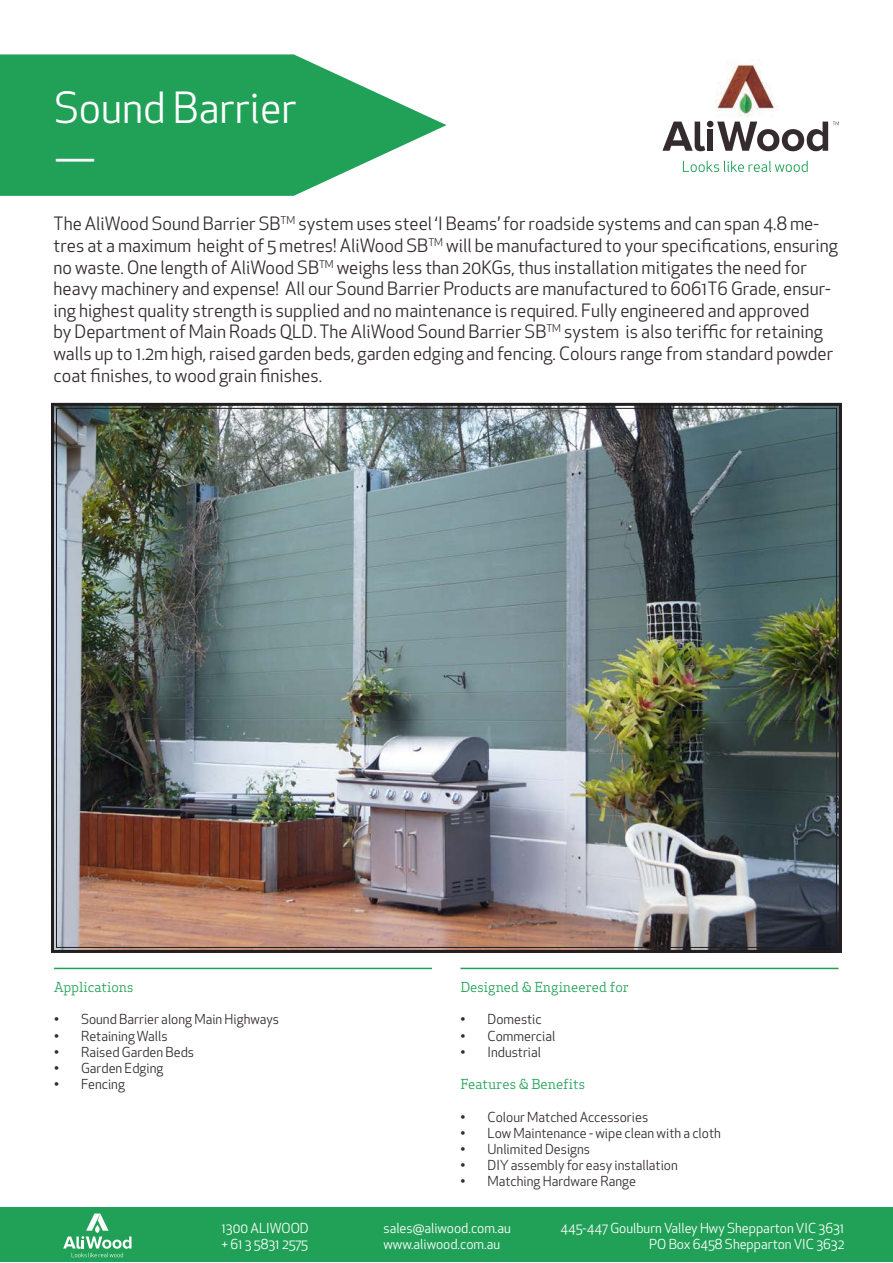
<style>
.page{position:relative;width:893px;height:1263px;background:#fff}
.page>*{position:absolute;margin:0;border:0;box-sizing:border-box;transform-origin:0 0}
.t1{font:42px/50.4px "Apex New";color:#fff}
.t2{font:18px/21.6px "Apex New";color:#332b2d}
.t3{font:13.5px "Apex New";color:#332b2d}
.t4{font:13.5px "Apex New";color:#fff}
.t5{font:13.5px "Apex Serif";color:#21a157}
</style>
<div class="page">
<svg style="left:683px;top:161px;width:125px;height:11px"></svg>
<img style="left:715px;top:59px;width:60px;height:58px">
<svg style="left:662px;top:121px;width:177px;height:30px"></svg>
<svg style="left:0;top:54px;width:447px;height:142px"></svg>
<img style="left:51px;top:402px;width:791px;height:551px">
<hr style="left:54px;top:968px;width:378px;height:1px;background:#21a157">
<hr style="left:460px;top:968px;width:378px;height:1px;background:#21a157">
<div style="left:0;top:1207px;width:893px;height:55px;background:#21a157"></div>
<svg style="left:63px;top:1213px;width:69px;height:44px"></svg>
<h1 class="t1" style="left:54px;top:83px;width:244px">Sound Barrier —</h1>
<p class="t2" style="left:54px;top:213px;width:786px">The AliWood Sound Barrier SB<sup>TM</sup> system uses steel ‘I Beams’ for roadside systems and can span 4.8 me&shy;tres at a maximum height of 5 metres! AliWood SB<sup>TM</sup> will be manufactured to your specifications, ensuring no waste. One length of AliWood SB<sup>TM</sup> weighs less than 20KGs, thus installation mitigates the need for heavy machinery and expense! All our Sound Barrier Products are manufactured to 6061T6 Grade, ensur&shy;ing highest quality strength is supplied and no maintenance is required. Fully engineered and approved<br>by Department of Main Roads QLD. The AliWood Sound Barrier SB<sup>TM</sup> system is also teriffic for retaining walls up to 1.2m high, raised garden beds, garden edging and fencing. Colours range from standard powder coat finishes, to wood grain finishes.</p>
<p class="t5" style="left:54px;top:978px;width:81px">Applications</p>
<p class="t3" style="left:54px;top:1011px;width:227px">• Sound Barrier along Main Highways</p>
<p class="t3" style="left:54px;top:1027px;width:115px">• Retaining Walls</p>
<p class="t3" style="left:54px;top:1043px;width:142px">• Raised Garden Beds</p>
<p class="t3" style="left:54px;top:1060px;width:111px">• Garden Edging</p>
<p class="t3" style="left:54px;top:1076px;width:72px">• Fencing</p>
<p class="t5" style="left:460px;top:978px;width:170px">Designed &amp; Engineered for</p>
<p class="t3" style="left:460px;top:1011px;width:83px">• Domestic</p>
<p class="t3" style="left:460px;top:1027px;width:96px">• Commercial</p>
<p class="t3" style="left:460px;top:1043px;width:82px">• Industrial</p>
<p class="t5" style="left:460px;top:1076px;width:126px">Features &amp; Benefits</p>
<p class="t3" style="left:460px;top:1108px;width:189px">• Colour Matched Accessories</p>
<p class="t3" style="left:460px;top:1124px;width:262px">• Low Maintenance - wipe clean with a cloth</p>
<p class="t3" style="left:460px;top:1141px;width:131px">• Unlimited Designs</p>
<p class="t3" style="left:460px;top:1157px;width:219px">• DIY assembly for easy installation</p>
<p class="t3" style="left:460px;top:1173px;width:177px">• Matching Hardware Range</p>
<p class="t4" style="left:221px;top:1219px;width:89px">1300 ALIWOOD</p>
<p class="t4" style="left:383px;top:1219px;width:129px">sales@aliwood.com.au</p>
<p class="t4" style="left:560px;top:1219px;width:285px">445-447 Goulburn Valley Hwy Shepparton VIC 3631</p>
<p class="t4" style="left:221px;top:1235px;width:88px">+ 61 3 5831 2575</p>
<p class="t4" style="left:383px;top:1235px;width:118px">www.aliwood.com.au</p>
<p class="t4" style="left:649px;top:1235px;width:197px">PO Box 6458 Shepparton VIC 3632</p>
</div>
